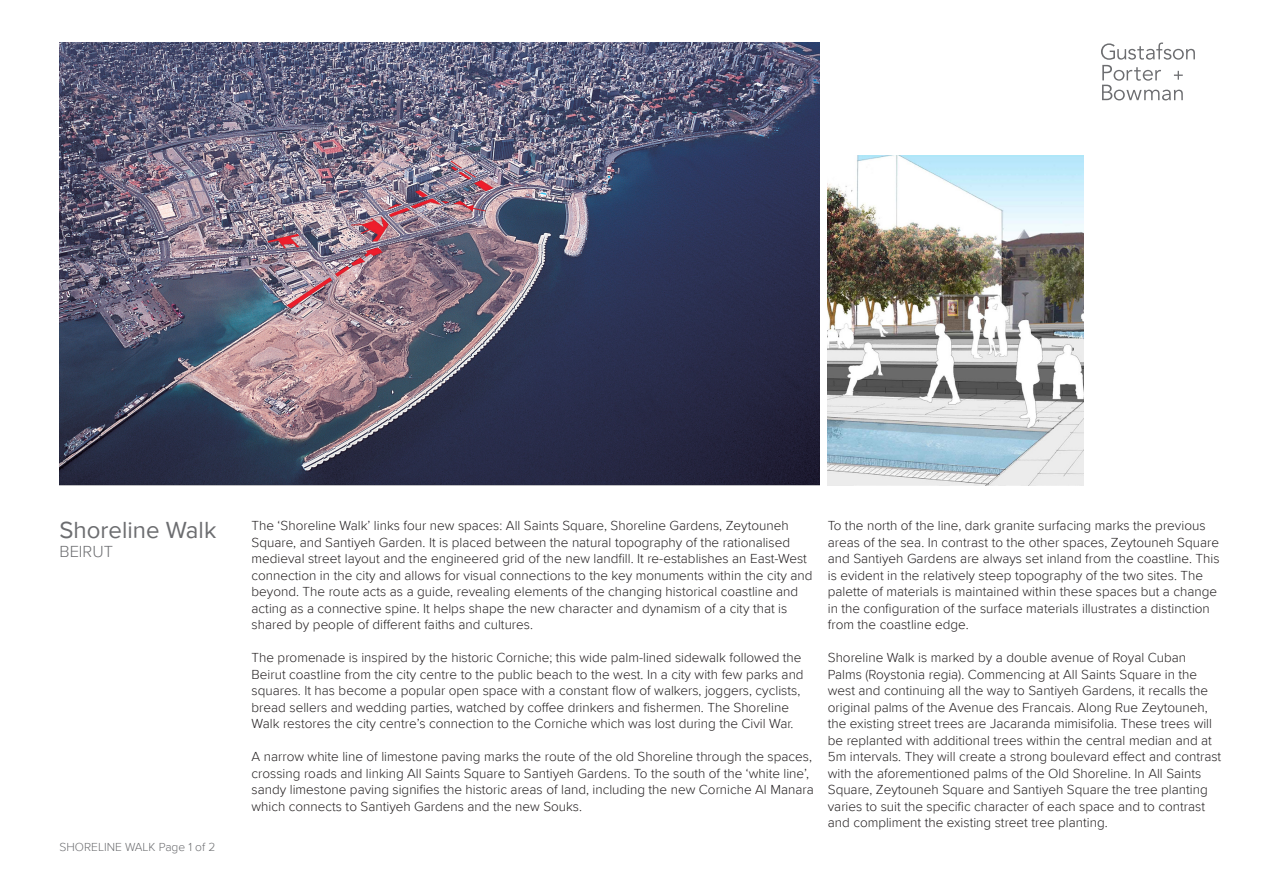
<style>
.page{position:relative;width:1263px;height:893px;background:#fff}
.page>*{position:absolute;margin:0;border:0;box-sizing:border-box;transform-origin:0 0}
.HEADING{font:24px "Proxima Nova";color:#6c6d70}
.HEADING-2{font:300 16.5px "Proxima Nova";color:#6c6d70}
.BODY_TEXT{font:300 13.5px/16.5px "Proxima Nova";color:#231f20}
.t1{font:300 12px "Proxima Nova";color:#6c6d70}
</style>
<div class="page">
<svg style="left:1101px;top:43px;width:94px;height:57px"></svg>
<img style="left:59px;top:43px;width:760px;height:441px">
<img style="left:828px;top:156px;width:256px;height:330px">
<p class="HEADING" style="left:60px;top:512px;width:158px">Shoreline Walk</p>
<p class="HEADING-2" style="left:60px;top:540px;width:55px">BEIRUT</p>
<p class="t1" style="left:60px;top:838px;width:157px">SHORELINE WALK Page 1 of 2</p>
<p class="BODY_TEXT" style="left:252px;top:517px;width:562px">The ‘Shoreline Walk’ links four new spaces: All Saints Square, Shoreline Gardens, Zeytouneh Square, and Santiyeh Garden. It is placed between the natural topography of the rationalised medieval street layout and the engineered grid of the new landfill. It re-establishes an East-West connection in the city and allows for visual connections to the key monuments within the city and beyond. The route acts as a guide, revealing elements of the changing historical coastline and acting as a connective spine. It helps shape the new character and dynamism of a city that is shared by people of different faiths and cultures.</p>
<p class="BODY_TEXT" style="left:252px;top:649px;width:554px">The promenade is inspired by the historic Corniche; this wide palm-lined sidewalk followed the Beirut coastline from the city centre to the public beach to the west. In a city with few parks and squares. It has become a popular open space with a constant flow of walkers, joggers, cyclists, bread sellers and wedding parties, watched by coffee drinkers and fishermen. The Shoreline Walk restores the city centre’s connection to the Corniche which was lost during the Civil War.</p>
<p class="BODY_TEXT" style="left:252px;top:748px;width:564px">A narrow white line of limestone paving marks the route of the old Shoreline through the spaces, crossing roads and linking All Saints Square to Santiyeh Gardens. To the south of the ‘white line’, sandy limestone paving signifies the historic areas of land, including the new Corniche Al Manara which connects to Santiyeh Gardens and the new Souks.</p>
<p class="BODY_TEXT" style="left:828px;top:517px;width:393px">To the north of the line, dark granite surfacing marks the previous areas of the sea. In contrast to the other spaces, Zeytouneh Square and Santiyeh Gardens are always set inland from the coastline. This is evident in the relatively steep topography of the two sites. The palette of materials is maintained within these spaces but a change in the configuration of the surface materials illustrates a distinction from the coastline edge.</p>
<p class="BODY_TEXT" style="left:828px;top:649px;width:395px">Shoreline Walk is marked by a double avenue of Royal Cuban Palms (Roystonia regia). Commencing at All Saints Square in the west and continuing all the way to Santiyeh Gardens, it recalls the original palms of the Avenue des Francais. Along Rue Zeytouneh, the existing street trees are Jacaranda mimisifolia. These trees will be replanted with additional trees within the central median and at 5m intervals. They will create a strong boulevard effect and contrast with the aforementioned palms of the Old Shoreline. In All Saints Square, Zeytouneh Square and Santiyeh Square the tree planting varies to suit the specific character of each space and to contrast and compliment the existing street tree planting.</p>
</div>
